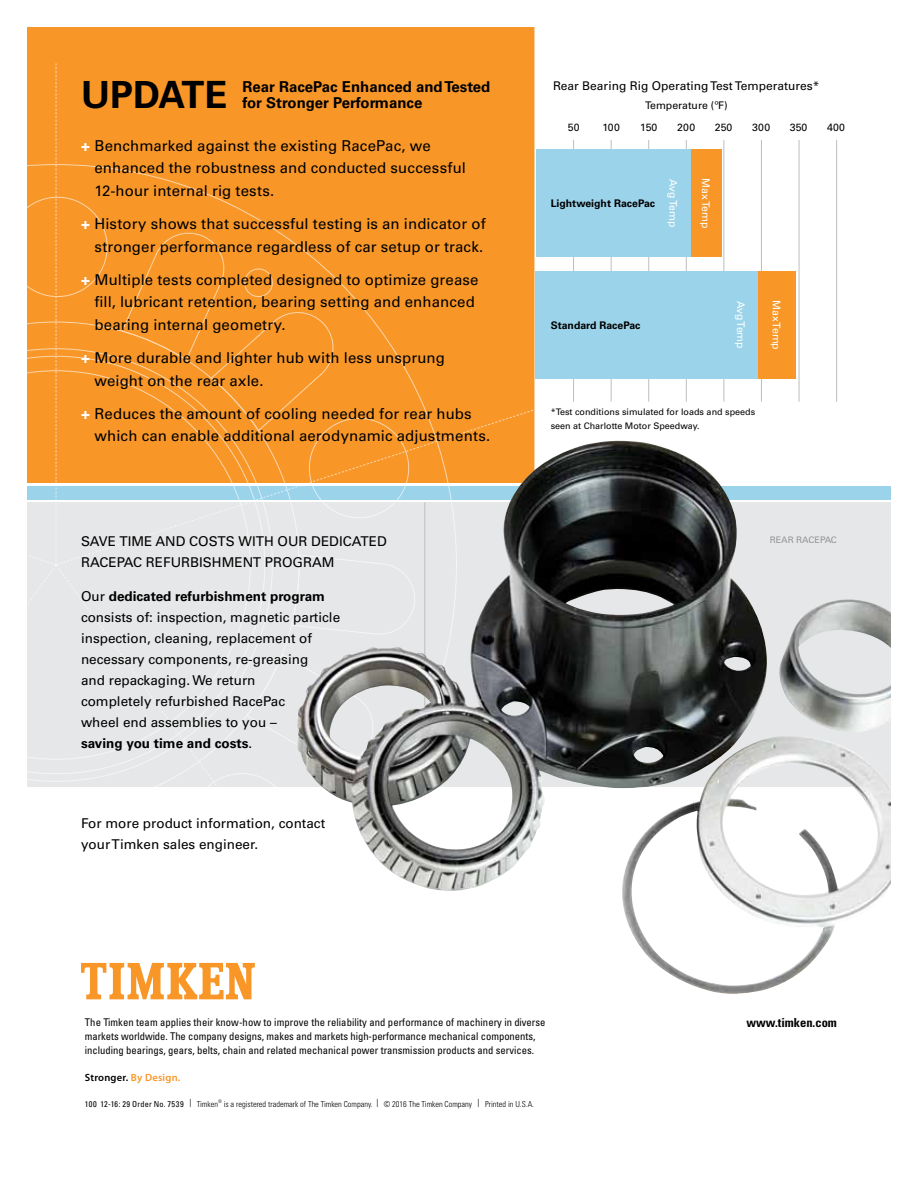
<style>
.page{position:relative;width:918px;height:1188px;background:#fff}
.page>*{position:absolute;margin:0;border:0;box-sizing:border-box;transform-origin:0 0}
.t1{font:700 37.5px "Univers LT Std";color:#000}
.t2{font:15px/22.5px "Univers LT Std";letter-spacing:.005em;color:#000}
.t3{font:700 15px/16.5px "Univers LT Std";color:#000}
.t4{font:13.5px/21px "Univers LT Std";color:#000}
.t5{font:700 condensed 12.45px "Univers LT Std";color:#000}
.t6{font:12px "Univers LT Std";color:#000}
.t7{font:condensed 10.65px/14.1px "Univers LT Std";color:#000}
.t8{font:10.5px "Univers LT Std";color:#000}
.t9{font:700 10.5px "Univers LT Std";color:#000}
.t10{font:10.5px "Univers LT Std";color:#fff}
.t11{font:600 10.5px "Myriad Pro";letter-spacing:.02em;color:#000}
.t12{font:9px/13.5px "Univers LT Std";color:#000}
.t13{font:9px "Univers LT Std";color:#939598}
.t14{font:300 condensed 8.25px "Univers LT Std";color:#000}
.t15{font:condensed 8.25px "Univers LT Std";letter-spacing:.03em;color:#000}
.t16{font:300 condensed 4.8px "Univers LT Std";color:#000}
.s1{font-weight:700;color:#fff}
.s2{font-weight:700}
.s3{color:#f89728}
.s4{font-weight:300}
</style>
<div class="page">
<div style="left:27px;top:27px;width:509px;height:456px;background:#f89728"></div>
<svg style="left:773px;top:502px;width:118px;height:285px;background:#d6d8d8"></svg>
<div style="left:27px;top:486px;width:864px;height:13px;background:#9bd4ea"></div>
<svg style="left:57px;top:227px;width:360px;height:182px"></svg>
<svg style="left:27px;top:63px;width:30px;height:724px"></svg>
<svg style="left:55px;top:566px;width:241px;height:397px"></svg>
<svg style="left:186px;top:767px;width:110px;height:113px"></svg>
<svg style="left:55px;top:409px;width:479px;height:157px"></svg>
<svg style="left:303px;top:412px;width:112px;height:29px"></svg>
<div style="left:244px;top:269px;width:29px;height:28px;border:1px solid #fff;border-radius:50%"></div>
<div style="left:41px;top:890px;width:29px;height:28px;border:1px solid #fff;border-radius:50%"></div>
<hr style="left:573px;top:140px;width:1px;height:262px;background:#bcbec0">
<hr style="left:611px;top:140px;width:1px;height:262px;background:#bcbec0">
<hr style="left:648px;top:140px;width:1px;height:262px;background:#bcbec0">
<hr style="left:686px;top:140px;width:1px;height:262px;background:#bcbec0">
<hr style="left:724px;top:140px;width:1px;height:262px;background:#bcbec0">
<hr style="left:761px;top:140px;width:1px;height:262px;background:#bcbec0">
<hr style="left:799px;top:140px;width:1px;height:262px;background:#bcbec0">
<hr style="left:836px;top:140px;width:1px;height:262px;background:#bcbec0">
<hr style="left:534px;top:0;width:3px;height:483px;background:#fff">
<svg style="left:81px;top:963px;width:174px;height:36px"></svg>
<div style="left:758px;top:271px;width:37px;height:108px;background:#f89728"></div>
<div style="left:536px;top:271px;width:222px;height:108px;background:#9bd4ea"></div>
<div style="left:691px;top:149px;width:31px;height:108px;background:#f89728"></div>
<div style="left:536px;top:149px;width:155px;height:108px;background:#9bd4ea"></div>
<img style="left:296px;top:441px;width:477px;height:451px">
<h1 class="t1" style="left:81px;top:73px;width:144px">Update</h1>
<p class="t3" style="left:242px;top:78px;width:250px">Rear RacePac Enhanced and Tested for Stronger Performance</p>
<p class="t2" style="left:94px;top:134px;width:373px;text-indent:-14px"><span class="s1">+</span> Benchmarked against the existing RacePac, we enhanced the robustness and conducted successful<br>12-hour internal rig tests.</p>
<p class="t2" style="left:81px;top:213px;width:406px;text-align:right"><span class="s1">+</span> History shows that successful testing is an indicator of stronger performance regardless of car setup or track.</p>
<p class="t2" style="left:94px;top:268px;width:386px;text-indent:-14px"><span class="s1">+</span> M ultiple tests completed designed to optimize grease fill, lubricant retention, bearing setting and enhanced bearing internal geometry.</p>
<p class="t2" style="left:94px;top:347px;width:352px;text-indent:-14px"><span class="s1">+</span> More durable and lighter hub with less unsprung weight on the rear axle.</p>
<p class="t2" style="left:94px;top:402px;width:397px;text-indent:-14px"><span class="s1">+</span> Reduces the amount of cooling needed for rear hubs which can enable additional aerodynamic adjustments.</p>
<p class="t4" style="left:81px;top:531px;width:280px">Save Time and Costs with Our De dicate</p>
<p class="t4" style="left:377px;top:531px;width:11px">d</p>
<p class="t4" style="left:81px;top:552px;width:255px">RacePac Refurbish ment Program</p>
<p class="t4" style="left:81px;top:586px;width:261px">Our <span class="s2">dedicated refurbishment program </span>consists of: inspection, magnetic particle inspection, cleaning, replacement of necessary components, re-greasing<br>and repackaging. We return<br>completely refurbished RacePac<br>wheel end assemblies to you –<br><span class="s2">saving you time and costs</span>.</p>
<p class="t4" style="left:81px;top:813px;width:246px">For more product information, contact your Timken sales engineer.</p>
<p class="t6" style="left:553px;top:78px;width:268px">Rear Bearing Rig Operating Test Temperatures*</p>
<p class="t8" style="left:568px;top:121px;width:13px">50</p>
<p class="t8" style="left:603px;top:121px;width:19px">100</p>
<p class="t8" style="left:640px;top:121px;width:19px">150</p>
<p class="t8" style="left:677px;top:121px;width:19px">200</p>
<p class="t8" style="left:715px;top:121px;width:19px">250</p>
<p class="t8" style="left:752px;top:121px;width:19px">300</p>
<p class="t8" style="left:790px;top:121px;width:19px">350</p>
<p class="t8" style="left:827px;top:121px;width:19px">400</p>
<p class="t8" style="left:645px;top:99px;width:84px">Temperature (ºF)</p>
<p class="t9" style="left:551px;top:197px;width:106px">Lightweight RacePac</p>
<p class="t10" style="left:679px;top:179px;width:49px;rotate:90deg">Avg Temp</p>
<p class="t10" style="left:712px;top:178px;width:51px;rotate:90deg">Max Temp</p>
<p class="t9" style="left:551px;top:319px;width:91px">Standard RacePac</p>
<p class="t10" style="left:747px;top:301px;width:49px;rotate:90deg">Avg Temp</p>
<p class="t10" style="left:783px;top:300px;width:51px;rotate:90deg">Max Temp</p>
<p class="t12" style="left:551px;top:405px;width:206px">*Test conditions simulated for loads and speeds seen at Charlotte M otor Speedway.</p>
<p class="t13" style="left:770px;top:534px;width:68px">REAR RACEPAC</p>
<p class="t7" style="left:85px;top:1015px;width:462px">The Timken team applies their know-how to improve the reliability and performance of machinery in diverse</p>
<p class="t5" style="left:746px;top:1015px;width:92px">www.timken.com</p>
<p class="t7" style="left:85px;top:1029px;width:452px">markets worldwide. The company designs, makes and markets high-performance mechanical components, including bearings, gears, belts, chain and related mechanical power transmission products and services.</p>
<p class="t11" style="left:85px;top:1070px;width:97px">Stronger. <span class="s3">By Design.</span></p>
<p class="t15" style="left:85px;top:1099px;width:135px">100 12-16: 29 Order No. 7539 | <span class="s4">Timken</span></p>
<p class="t16" style="left:218px;top:1098px;width:5px">®</p>
<p class="t14" style="left:224px;top:1099px;width:312px">is a registered trademark of The Timken Company. <sup>|</sup> © 2016 The Timken Company <sup>|</sup> Printed in U.S.A.</p>
</div>
